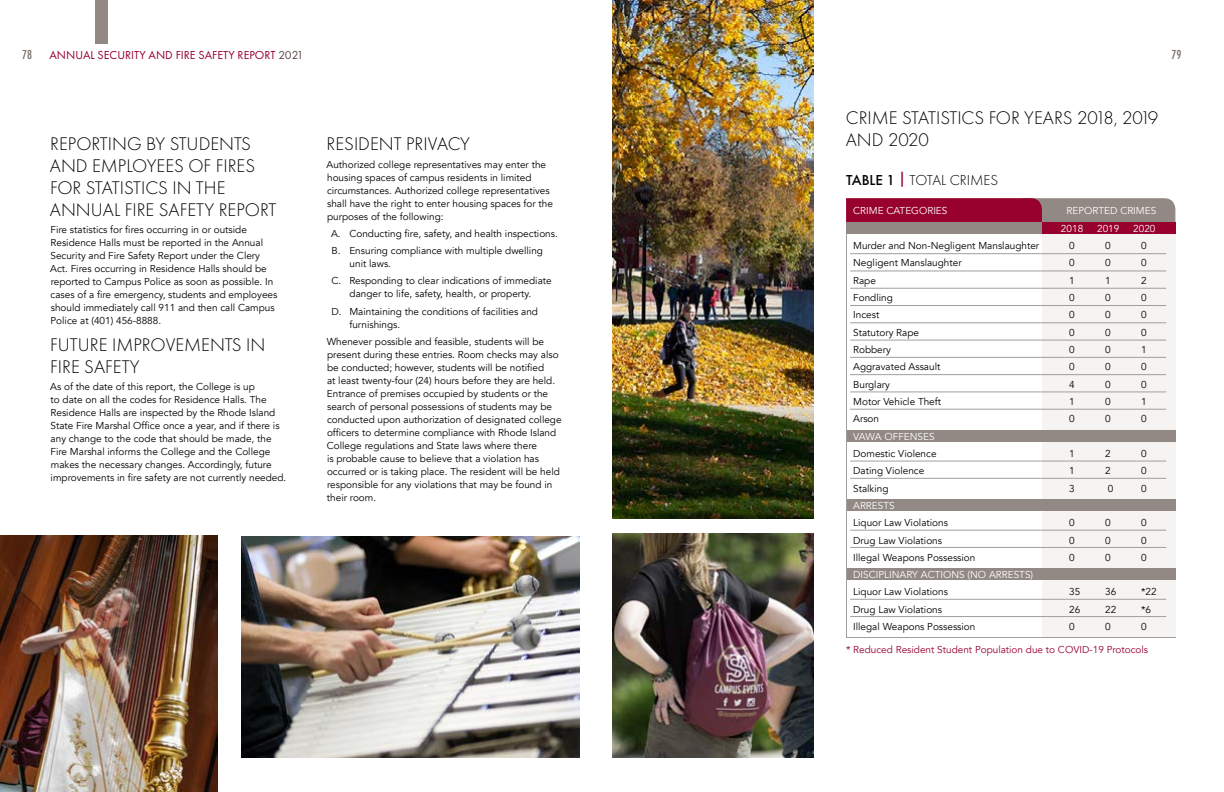
<style>
.page{position:relative;width:1224px;height:792px;background:#fff}
.page>*{position:absolute;margin:0;border:0;box-sizing:border-box;transform-origin:0 0}
.t1{font:300 19px/22px "Futura PT";color:#000}
.t2{font:300 15px "Futura PT";color:#000}
.t3{font:12px "Futura PT";color:#98002e}
.t4{font:500 condensed 12px "Futura";color:#7d716d}
.t5{font:10px/13px "Avenir";color:#000}
.t6{font:10px/17.3px "Avenir";color:#fff}
.t7{font:10px "Avenir";color:#98002e}
.s1{color:#554742}
.s2{font-weight:500}
.s3{font-weight:500;color:#98002e}
</style>
<div class="page">
<img style="left:612px;top:534px;width:202px;height:223px">
<img style="left:1px;top:536px;width:217px;height:256px">
<svg style="left:846px;top:198px;width:329px;height:25px;background:#963a53"></svg>
<div style="left:1042px;top:231px;width:133px;height:407px;background:#f5f4f2"></div>
<div style="left:847px;top:430px;width:329px;height:12px;background:#928884"></div>
<div style="left:847px;top:499px;width:329px;height:12px;background:#928884"></div>
<div style="left:1042px;top:223px;width:133px;height:11px;background:#98002e"></div>
<div style="left:847px;top:569px;width:328px;height:11px;background:#928884"></div>
<div style="left:846px;top:223px;width:196px;height:11px;background:#928884"></div>
<hr style="left:850px;top:254px;width:316px;height:1px;background:#a49e99">
<hr style="left:850px;top:271px;width:316px;height:1px;background:#a49e99">
<hr style="left:850px;top:288px;width:316px;height:1px;background:#a49e99">
<hr style="left:850px;top:305px;width:316px;height:1px;background:#a49e99">
<hr style="left:850px;top:323px;width:316px;height:1px;background:#a49e99">
<hr style="left:850px;top:340px;width:316px;height:1px;background:#a49e99">
<hr style="left:850px;top:357px;width:316px;height:1px;background:#a49e99">
<hr style="left:850px;top:374px;width:316px;height:1px;background:#a49e99">
<hr style="left:850px;top:392px;width:316px;height:1px;background:#a49e99">
<hr style="left:850px;top:409px;width:316px;height:1px;background:#a49e99">
<hr style="left:850px;top:461px;width:316px;height:1px;background:#a49e99">
<hr style="left:850px;top:478px;width:316px;height:1px;background:#a49e99">
<hr style="left:850px;top:530px;width:316px;height:1px;background:#a49e99">
<hr style="left:850px;top:547px;width:316px;height:1px;background:#a49e99">
<hr style="left:850px;top:599px;width:316px;height:1px;background:#a49e99">
<hr style="left:850px;top:616px;width:316px;height:1px;background:#a49e99">
<hr style="left:846px;top:234px;width:1px;height:404px;background:#a49e99">
<hr style="left:846px;top:638px;width:329px;height:1px;background:#a49e99">
<img style="left:242px;top:536px;width:338px;height:221px">
<img style="left:612px;top:0;width:202px;height:519px">
<div style="left:95px;top:0;width:13px;height:43px;background:#928884"></div>
<p class="t4" style="left:22px;top:47px;width:11px">78</p>
<p class="t3" style="left:50px;top:48px;width:256px">ANNUAL SECURITY AND FIRE SAFETY REPORT <span class="s1">2021</span></p>
<p class="t4" style="left:1172px;top:47px;width:11px">79</p>
<h1 class="t1" style="left:50px;top:133px;width:228px">REPORTING BY STUDENTS<br>AND EMPLOYEES OF FIRES<br>FOR STATISTICS IN THE<br>ANNUAL FIRE SAFETY REPORT</h1>
<p class="t5" style="left:50px;top:223px;width:229px">Fire statistics for fires occurring in or outside Residence Halls must be reported in the Annual Security and Fire Safety Report under the Clery Act. Fires occurring in Residence Halls should be reported to Campus Police as soon as possible. In cases of a fire emergency, students and employees should immediately call 911 and then call Campus Police at (401) 456-8888.</p>
<h1 class="t1" style="left:50px;top:333px;width:217px">FUTURE IMPROVEMENTS IN<br>FIRE SAFETY</h1>
<p class="t5" style="left:50px;top:380px;width:238px">As of the date of this report, the College is up<br>to date on all the codes for Residence Halls. The Residence Halls are inspected by the Rhode Island State Fire Marshal Office once a year, and if there is any change to the code that should be made, the Fire Marshal informs the College and the College makes the necessary changes. Accordingly, future improvements in fire safety are not currently needed.</p>
<h1 class="t1" style="left:327px;top:133px;width:145px">RESIDENT PRIVACY</h1>
<p class="t5" style="left:327px;top:158px;width:228px">Authorized college representatives may enter the housing spaces of campus residents in limited circumstances. Authorized college representatives shall have the right to enter housing spaces for the purposes of the following:</p>
<p class="t5" style="left:331px;top:225px;width:228px;line-height:17.3px">A. Conducting fire, safety, and health inspections.<br>B. Ensuring compliance with multiple dwelling</p>
<p class="t5" style="left:331px;top:255px;width:222px;line-height:17.3px;text-indent:18px">unit laws.<br>C. Responding to clear indications of immediate</p>
<p class="t5" style="left:331px;top:286px;width:208px;line-height:17.3px;text-indent:18px">danger to life, safety, health, or property.<br>D. Maintaining the conditions of facilities and</p>
<p class="t5" style="left:327px;top:316px;width:219px;line-height:17.3px;text-indent:23px">furnishings.<br>Whenever possible and feasible, students will be</p>
<p class="t5" style="left:327px;top:348px;width:236px">present during these entries. Room checks may also be conducted; however, students will be notified<br>at least twenty-four (24) hours before they are held.<br>Entrance of premises occupied by students or the search of personal possessions of students may be conducted upon authorization of designated college officers to determine compliance with Rhode Island College regulations and State laws where there<br>is probable cause to believe that a violation has occurred or is taking place. The resident will be held responsible for any violations that may be found in their room.</p>
<h1 class="t1" style="left:846px;top:107px;width:314px">CRIME STATISTICS FOR YEARS 2018, 2019<br>AND 2020</h1>
<h2 class="t2" style="left:846px;top:171px;width:154px"><span class="s2">TABLE 1</span> <span class="s3">|</span> TOTAL CRIMES</h2>
<p class="t6" style="left:853px;top:203px;width:96px">CRIME CATEGORIES</p>
<p class="t6" style="left:1061px;top:203px;width:97px;text-indent:6px">REPORTED CRIMES<br>2018</p>
<p class="t6" style="left:1097px;top:220px;width:24px">2019</p>
<p class="t6" style="left:1133px;top:220px;width:24px">2020</p>
<p class="t5" style="left:853px;top:239px;width:188px">Murder and Non-Negligent Manslaughter</p>
<p class="t5" style="left:1069px;top:239px;width:7px">0</p>
<p class="t5" style="left:1105px;top:239px;width:7px">0</p>
<p class="t5" style="left:1141px;top:239px;width:7px">0</p>
<p class="t5" style="left:853px;top:257px;width:110px">Negligent Manslaughter</p>
<p class="t5" style="left:1069px;top:257px;width:7px">0</p>
<p class="t5" style="left:1105px;top:257px;width:7px">0</p>
<p class="t5" style="left:1141px;top:257px;width:7px">0</p>
<p class="t5" style="left:853px;top:274px;width:24px">Rape</p>
<p class="t5" style="left:1069px;top:274px;width:7px">1</p>
<p class="t5" style="left:1105px;top:274px;width:7px">1</p>
<p class="t5" style="left:1141px;top:274px;width:7px">2</p>
<p class="t5" style="left:853px;top:291px;width:41px">Fondling</p>
<p class="t5" style="left:1069px;top:291px;width:7px">0</p>
<p class="t5" style="left:1105px;top:291px;width:7px">0</p>
<p class="t5" style="left:1141px;top:291px;width:7px">0</p>
<p class="t5" style="left:853px;top:309px;width:28px">Incest</p>
<p class="t5" style="left:1069px;top:309px;width:7px">0</p>
<p class="t5" style="left:1105px;top:309px;width:7px">0</p>
<p class="t5" style="left:1141px;top:309px;width:7px">0</p>
<p class="t5" style="left:853px;top:326px;width:67px">Statutory Rape</p>
<p class="t5" style="left:1069px;top:326px;width:7px">0</p>
<p class="t5" style="left:1105px;top:326px;width:7px">0</p>
<p class="t5" style="left:1141px;top:326px;width:7px">0</p>
<p class="t5" style="left:853px;top:343px;width:39px">Robbery</p>
<p class="t5" style="left:1069px;top:343px;width:7px">0</p>
<p class="t5" style="left:1105px;top:343px;width:7px">0</p>
<p class="t5" style="left:1141px;top:343px;width:7px">1</p>
<p class="t5" style="left:853px;top:361px;width:89px">Aggravated Assault</p>
<p class="t5" style="left:1069px;top:361px;width:7px">0</p>
<p class="t5" style="left:1105px;top:361px;width:7px">0</p>
<p class="t5" style="left:1141px;top:361px;width:7px">0</p>
<p class="t5" style="left:853px;top:378px;width:38px">Burglary</p>
<p class="t5" style="left:1069px;top:378px;width:7px">4</p>
<p class="t5" style="left:1105px;top:378px;width:7px">0</p>
<p class="t5" style="left:1141px;top:378px;width:7px">0</p>
<p class="t5" style="left:853px;top:395px;width:89px">Motor Vehicle Theft</p>
<p class="t5" style="left:1069px;top:395px;width:7px">1</p>
<p class="t5" style="left:1105px;top:395px;width:7px">0</p>
<p class="t5" style="left:1141px;top:395px;width:7px">1</p>
<p class="t5" style="left:853px;top:413px;width:27px">Arson</p>
<p class="t5" style="left:1069px;top:413px;width:7px">0</p>
<p class="t5" style="left:1105px;top:413px;width:7px">0</p>
<p class="t5" style="left:1141px;top:413px;width:7px">0</p>
<p class="t6" style="left:853px;top:428px;width:83px">VAWA OFFENSES</p>
<p class="t5" style="left:853px;top:447px;width:85px">Domestic Violence</p>
<p class="t5" style="left:1069px;top:447px;width:7px">1</p>
<p class="t5" style="left:1105px;top:447px;width:7px">2</p>
<p class="t5" style="left:1141px;top:447px;width:7px">0</p>
<p class="t5" style="left:853px;top:464px;width:73px">Dating Violence</p>
<p class="t5" style="left:1069px;top:464px;width:7px">1</p>
<p class="t5" style="left:1105px;top:464px;width:7px">2</p>
<p class="t5" style="left:1141px;top:464px;width:7px">0</p>
<p class="t5" style="left:853px;top:482px;width:37px">Stalking</p>
<p class="t5" style="left:1069px;top:482px;width:7px">3</p>
<p class="t5" style="left:1108px;top:482px;width:7px">0</p>
<p class="t5" style="left:1141px;top:482px;width:7px">0</p>
<p class="t6" style="left:853px;top:497px;width:43px">ARRESTS</p>
<p class="t5" style="left:853px;top:516px;width:96px">Liquor Law Violations</p>
<p class="t5" style="left:1069px;top:516px;width:7px">0</p>
<p class="t5" style="left:1105px;top:516px;width:7px">0</p>
<p class="t5" style="left:1141px;top:516px;width:7px">0</p>
<p class="t5" style="left:853px;top:534px;width:90px">Drug Law Violations</p>
<p class="t5" style="left:1069px;top:534px;width:7px">0</p>
<p class="t5" style="left:1105px;top:534px;width:7px">0</p>
<p class="t5" style="left:1141px;top:534px;width:7px">0</p>
<p class="t5" style="left:853px;top:551px;width:124px">Illegal Weapons Possession</p>
<p class="t5" style="left:1069px;top:551px;width:7px">0</p>
<p class="t5" style="left:1105px;top:551px;width:7px">0</p>
<p class="t5" style="left:1141px;top:551px;width:7px">0</p>
<p class="t6" style="left:853px;top:566px;width:181px">DISCIPLINARY ACTIONS (NO ARRESTS)</p>
<p class="t5" style="left:853px;top:586px;width:96px">Liquor Law Violations</p>
<p class="t5" style="left:1069px;top:586px;width:13px">35</p>
<p class="t5" style="left:1105px;top:586px;width:13px">36</p>
<p class="t5" style="left:1141px;top:586px;width:17px">*22</p>
<p class="t5" style="left:853px;top:603px;width:90px">Drug Law Violations</p>
<p class="t5" style="left:1069px;top:603px;width:13px">26</p>
<p class="t5" style="left:1105px;top:603px;width:13px">22</p>
<p class="t5" style="left:1141px;top:603px;width:11px">*6</p>
<p class="t5" style="left:853px;top:620px;width:124px">Illegal Weapons Possession</p>
<p class="t5" style="left:1069px;top:620px;width:7px">0</p>
<p class="t5" style="left:1105px;top:620px;width:7px">0</p>
<p class="t5" style="left:1141px;top:620px;width:7px">0</p>
<p class="t7" style="left:846px;top:644px;width:304px">* Reduced Resident Student Population due to COVID-19 Protocols</p>
</div>
